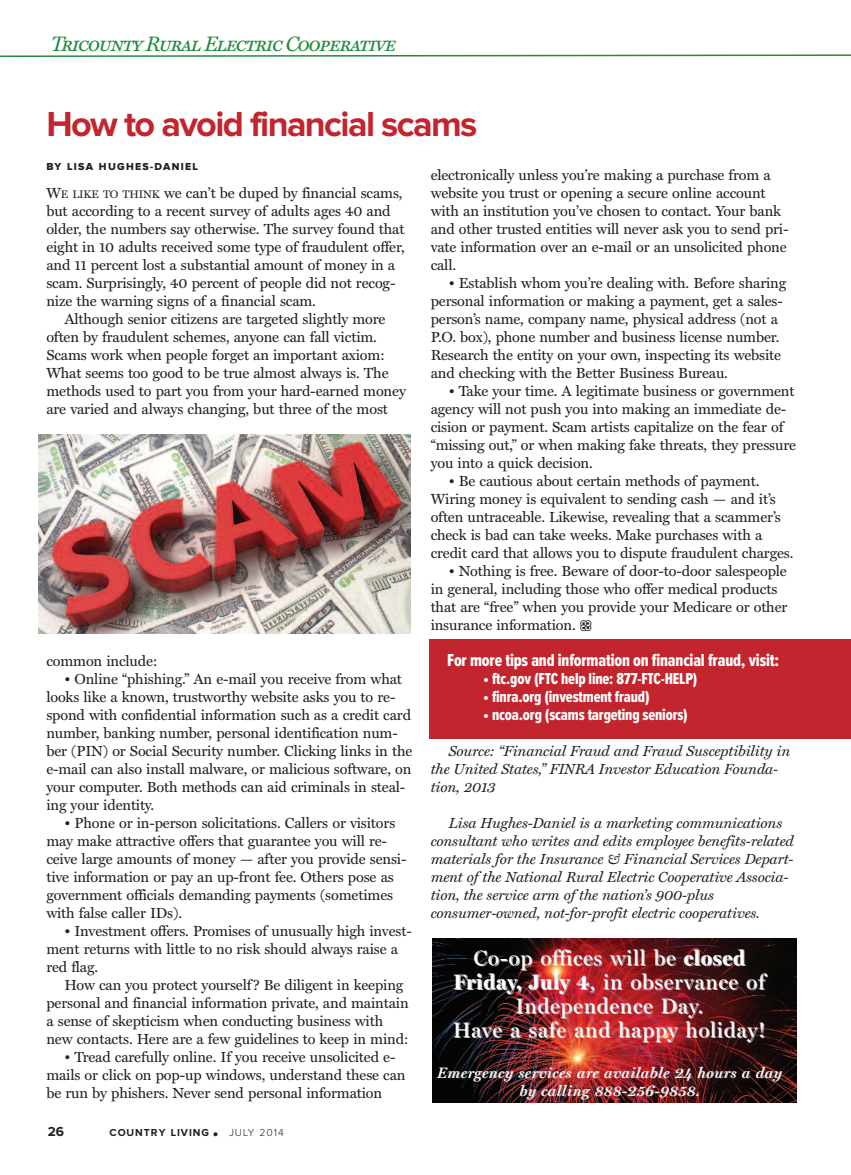
<style>
.page{position:relative;width:851px;height:1175px;background:#fff}
.page>*{position:absolute;margin:0;border:0;box-sizing:border-box;transform-origin:0 0}
.t1{font:700 36px "Proxima Nova";letter-spacing:-.045em;color:#c2252d}
.t2{font:21px/24px "Miller Display";letter-spacing:.04em;color:#fff;text-align:center}
.t3{font:21px "Miller Text Italic SC";letter-spacing:-.06em;color:#238b3c}
.t4{font:18px "Proxima Nova Ex Cn Extrabld";letter-spacing:-.01em;color:#fff}
.t5{font:16.5px "Proxima Nova Ex Cn Extrabld";letter-spacing:-.01em;color:#fff}
.t6{font:italic 15px/18px "Miller Display";letter-spacing:.04em;color:#fff;text-align:center}
.t7{font:14.7px/18px "Miller Text";letter-spacing:-.01em;color:#231f20}
.t8{font:italic 14.7px/18px "Miller Text";letter-spacing:-.01em;color:#231f20}
.t9{font:700 13.5px "Proxima Nova";color:#231f20}
.t10{font:700 10.5px "Proxima Nova";letter-spacing:.09em;color:#231f20}
.t11{font:10.5px "Proxima Nova Extrabld";letter-spacing:.12em;color:#231f20}
.s1{font-size:10.95px}
.s2{font-weight:300;font-size:19.5px}
.s3{font-weight:300}
.s4{font-weight:700}
</style>
<div class="page">
<svg style="left:0;top:54px;width:850px;height:3px"></svg>
<img style="left:39px;top:435px;width:371px;height:198px">
<div style="left:429px;top:639px;width:421px;height:100px;background:#c2252d"></div>
<img style="left:432px;top:938px;width:364px;height:164px">
<h2 class="t3" style="left:51px;top:32px;width:347px">Tricounty Rural Electric Cooperative</h2>
<h1 class="t1" style="left:46px;top:112px;width:432px">How to avoid financial scams</h1>
<p class="t11" style="left:46px;top:163px;width:153px">BY LISA HUGHES-DANIEL</p>
<p class="t7" style="left:46px;top:184px;width:360px">W<span class="s1">E LIKE TO THINK</span> we can’t be duped by financial scams, but according to a recent survey of adults ages 40 and older, the numbers say otherwise. The survey found that eight in 10 adults received some type of fraudulent offer, and 11 percent lost a substantial amount of money in a scam. Surprisingly, 40 percent of people did not recog&shy;nize the warning signs of a financial scam.</p>
<p class="t7" style="left:46px;top:310px;width:361px;text-indent:18px">Although senior citizens are targeted slightly more often by fraudulent schemes, anyone can fall victim.<br>Scams work when people forget an important axiom:<br>What seems too good to be true almost always is. The methods used to part you from your hard-earned money are varied and always changing, but three of the most</p>
<p class="t7" style="left:430px;top:166px;width:359px">electronically unless you’re making a purchase from a website you trust or opening a secure online account with an institution you’ve chosen to contact. Your bank and other trusted entities will never ask you to send pri&shy;vate information over an e-mail or an unsolicited phone call.</p>
<p class="t7" style="left:430px;top:274px;width:357px;text-indent:18px">• Establish whom you’re dealing with. Before sharing personal information or making a payment, get a sales&shy;person’s name, company name, physical address (not a P.O. box), phone number and business license number.<br>Research the entity on your own, inspecting its website and checking with the Better Business Bureau.</p>
<p class="t7" style="left:430px;top:382px;width:367px;text-indent:18px">• Take your time. A legitimate business or government agency will not push you into making an immediate de&shy;cision or payment. Scam artists capitalize on the fear of “missing out,” or when making fake threats, they pressure you into a quick decision.</p>
<p class="t7" style="left:430px;top:472px;width:364px;text-indent:18px">• Be cautious about certain methods of payment.<br>Wiring money is equivalent to sending cash — and it’s often untraceable. Likewise, revealing that a scammer’s check is bad can take weeks. Make purchases with a credit card that allows you to dispute fraudulent charges.</p>
<p class="t7" style="left:430px;top:562px;width:358px;text-indent:18px">• Nothing is free. Beware of door-to-door salespeople in general, including those who offer medical products that are “free” when you provide your Medicare or other insurance information.</p>
<p class="t7" style="left:46px;top:652px;width:113px">common include:</p>
<p class="t7" style="left:46px;top:670px;width:367px;text-indent:18px">• Online “phishing.” An e-mail you receive from what looks like a known, trustworthy website asks you to re&shy;spond with confidential information such as a credit card number, banking number, personal identification num&shy;ber (PIN) or Social Security number. Clicking links in the e-mail can also install malware, or malicious software, on your computer. Both methods can aid criminals in steal&shy;ing your identity.</p>
<p class="t7" style="left:46px;top:814px;width:362px;text-indent:18px">• Phone or in-person solicitations. Callers or visitors may make attractive offers that guarantee you will re&shy;ceive large amounts of money — after you provide sensi&shy;tive information or pay an up-front fee. Others pose as government officials demanding payments (sometimes with false caller IDs).</p>
<p class="t7" style="left:46px;top:922px;width:367px;text-indent:18px">• Investment offers. Promises of unusually high invest&shy;ment returns with little to no risk should always raise a red flag.</p>
<p class="t7" style="left:46px;top:976px;width:364px;text-indent:18px">How can you protect yourself? Be diligent in keeping personal and financial information private, and maintain a sense of skepticism when conducting business with new contacts. Here are a few guidelines to keep in mind:</p>
<p class="t7" style="left:46px;top:1048px;width:361px;text-indent:18px">• Tread carefully online. If you receive unsolicited e&shy;mails or click on pop-up windows, understand these can be run by phishers. Never send personal information</p>
<p class="t9" style="left:48px;top:1127px;width:18px">26</p>
<p class="t10" style="left:109px;top:1129px;width:176px">COUNTRY LIVING <span class="s2">•</span> <span class="s3">JULY 2014</span></p>
<p class="t4" style="left:447px;top:654px;width:333px">For more tips and information on financial fraud, visit:</p>
<p class="t5" style="left:483px;top:673px;width:216px">• ftc.gov (FTC help line: 877-FTC-HELP)</p>
<p class="t5" style="left:483px;top:691px;width:168px">• finra.org (investment fraud)</p>
<p class="t5" style="left:483px;top:709px;width:206px">• ncoa.org (scams targeting seniors)</p>
<p class="t8" style="left:430px;top:742px;width:361px;text-indent:18px">Source: “Financial Fraud and Fraud Susceptibility in the United States,” FINRA Investor Education Founda&shy;tion, 2013</p>
<p class="t8" style="left:430px;top:814px;width:365px;text-indent:18px">Lisa Hughes-Daniel is a marketing communications consultant who writes and edits employee benefits-related materials for the Insurance &amp; Financial Services Depart&shy;ment of the National Rural Electric Cooperative Associa&shy;tion, the service arm of the nation’s 900-plus consumer-owned, not-for-profit electric cooperatives.</p>
<h2 class="t2" style="left:453px;top:945px;width:314px">Co-op offices will be <span class="s4">closed<br>Friday, July 4</span>, in observance of<br>Independence Day.<br>Have a safe and happy holiday!</h2>
<p class="t6" style="left:437px;top:1063px;width:346px">Emergency services are available 24 hours a day by calling 888-256-9858.</p>
</div>
